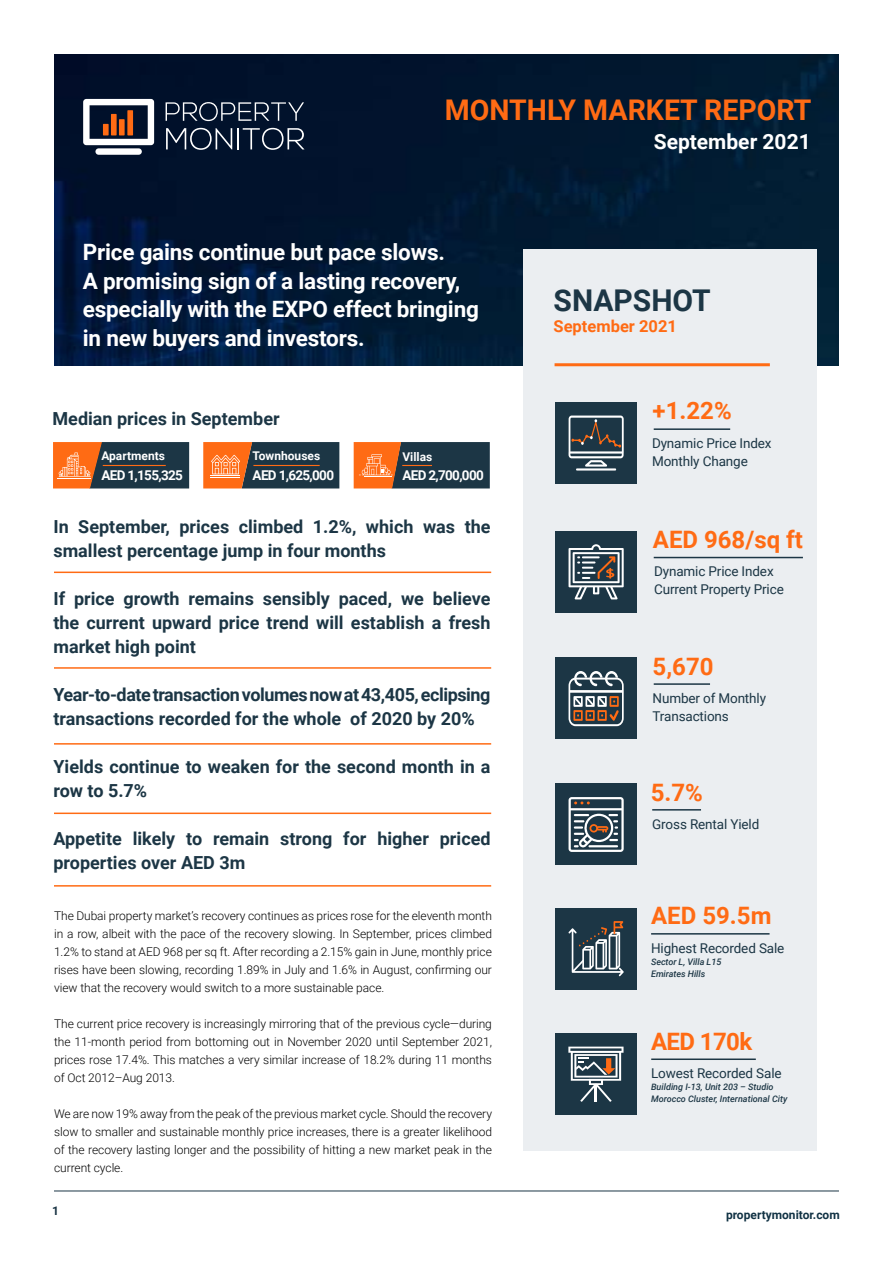
<style>
.page{position:relative;width:893px;height:1263px;background:#fff}
.page>*{position:absolute;margin:0;border:0;box-sizing:border-box;transform-origin:0 0}
.t1{font:700 30px "Roboto";color:#1c3645}
.t2{font:700 28.5px "Roboto";color:#ff6b14}
.t3{font:700 24px "Roboto";color:#ff6b14}
.t4{font:700 22.5px/28.5px "Roboto";letter-spacing:-.01em;color:#fff}
.t5{font:700 21px "Roboto";color:#fff}
.t6{font:700 18px/24px "Roboto";color:#1c3645}
.t7{font:700 18px/24px "Roboto";letter-spacing:-.025em;color:#1c3645}
.t8{font:700 16.5px "Roboto";color:#ff6b14}
.t9{font:13.5px/18px "Roboto";letter-spacing:-.01em;color:#1c3645}
.t10{font:700 13.5px "Roboto";letter-spacing:-.05em;color:#fff}
.t11{font:300 12px/18px "Roboto";letter-spacing:-.005em;color:#000;text-align:justify}
.t12{font:700 12px "Roboto";color:#fff}
.t13{font:700 12px "Roboto";color:#123345}
.t14{font:700 12px "Roboto";color:#1b3545}
.t15{font:italic 500 9px/12px "Roboto";color:#1c3645}
</style>
<div class="page">
<hr style="left:54px;top:1190px;width:785px;height:1px;background:#1b3545">
<img style="left:54px;top:54px;width:785px;height:311px">
<div style="left:524px;top:250px;width:293px;height:901px;background:#ebeef1"></div>
<hr style="left:555px;top:363px;width:215px;height:3px;background:#ff6b14">
<hr style="left:54px;top:572px;width:437px;height:1px;background:#ff6b14">
<hr style="left:54px;top:667px;width:437px;height:2px;background:#ff6b14">
<hr style="left:54px;top:743px;width:437px;height:2px;background:#ff6b14">
<hr style="left:54px;top:885px;width:437px;height:2px;background:#ff6b14">
<hr style="left:54px;top:812px;width:437px;height:2px;background:#ff6b14">
<div style="left:555px;top:402px;width:82px;height:82px;background:#1c3645"></div>
<div style="left:555px;top:531px;width:82px;height:82px;background:#1c3645"></div>
<div style="left:555px;top:784px;width:82px;height:81px;background:#1c3645"></div>
<div style="left:555px;top:658px;width:82px;height:81px;background:#1c3645"></div>
<div style="left:555px;top:908px;width:82px;height:81px;background:#1c3645"></div>
<div style="left:555px;top:1033px;width:82px;height:81px;background:#1c3645"></div>
<hr style="left:654px;top:428px;width:76px;height:2px;background:#1c3645">
<hr style="left:654px;top:557px;width:149px;height:1px;background:#1c3645">
<hr style="left:654px;top:683px;width:56px;height:2px;background:#1c3645">
<hr style="left:652px;top:809px;width:49px;height:1px;background:#1c3645">
<hr style="left:651px;top:933px;width:118px;height:1px;background:#1c3645">
<hr style="left:651px;top:1058px;width:105px;height:2px;background:#1c3645">
<svg style="left:568px;top:921px;width:56px;height:55px"></svg>
<svg style="left:568px;top:544px;width:56px;height:55px"></svg>
<svg style="left:569px;top:671px;width:55px;height:55px"></svg>
<svg style="left:568px;top:797px;width:56px;height:55px"></svg>
<hr style="left:576px;top:468px;width:40px;height:2px;background:#fff">
<svg style="left:568px;top:416px;width:56px;height:51px"></svg>
<div style="left:95px;top:148px;width:47px;height:7px;background:#fff;border-radius:3px"></div>
<svg style="left:83px;top:99px;width:71px;height:46px"></svg>
<div style="left:103px;top:124px;width:6px;height:11px;background:#ff6b14"></div>
<div style="left:127px;top:110px;width:6px;height:25px;background:#ff6b14"></div>
<div style="left:119px;top:119px;width:6px;height:16px;background:#ff6b14"></div>
<div style="left:111px;top:114px;width:6px;height:21px;background:#ff6b14"></div>
<svg style="left:166px;top:128px;width:66px;height:22px"></svg>
<hr style="left:237px;top:128px;width:2px;height:21px;background:#fff">
<svg style="left:243px;top:128px;width:61px;height:22px"></svg>
<svg style="left:166px;top:102px;width:138px;height:19px;background:#334055"></svg>
<svg style="left:568px;top:1046px;width:55px;height:56px"></svg>
<svg style="left:53px;top:442px;width:136px;height:46px;background:#644b3c"></svg>
<svg style="left:354px;top:442px;width:136px;height:46px;background:#644b3c"></svg>
<hr style="left:58px;top:478px;width:33px;height:1px;background:#fff">
<hr style="left:103px;top:465px;width:63px;height:1px;background:#ff6b14">
<hr style="left:402px;top:465px;width:30px;height:1px;background:#ff6b14">
<svg style="left:203px;top:442px;width:136px;height:46px;background:#684d3e"></svg>
<h2 class="t2" style="left:445px;top:90px;width:368px">MONTHLY MARKET REPORT</h2>
<h3 class="t5" style="left:654px;top:127px;width:159px">September 2021</h3>
<h3 class="t4" style="left:83px;top:237px;width:398px">Price gains continue but pace slows.<br>A promising sign of a lasting recovery, especially with the EXPO effect bringing in new buyers and investors.</h3>
<h3 class="t6" style="left:53px;top:406px;width:229px">Median prices in September</h3>
<p class="t12" style="left:101px;top:448px;width:65px">Apartments</p>
<p class="t10" style="left:101px;top:466px;width:83px">AED 1,155,325</p>
<p class="t12" style="left:253px;top:447px;width:69px">Townhouses</p>
<p class="t10" style="left:253px;top:465px;width:83px">AED 1,625,000</p>
<p class="t12" style="left:402px;top:448px;width:31px">Villas</p>
<p class="t10" style="left:402px;top:466px;width:83px">AED 2,700,000</p>
<h3 class="t6" style="left:53px;top:514px;width:439px">In September, prices climbed 1.2%, which was the smallest percentage jump in four months</h3>
<h3 class="t6" style="left:53px;top:586px;width:439px;text-align:justify">If price growth remains sensibly paced, we believe the current upward price trend will establish a fresh market high point</h3>
<h3 class="t7" style="left:53px;top:682px;width:439px">Year-to-date transaction volumes now at 43,405, eclipsing transactions recorded for the whole of 2020 by 20%</h3>
<h3 class="t6" style="left:53px;top:754px;width:439px">Yields continue to weaken for the second month in a row to 5.7%</h3>
<h3 class="t6" style="left:53px;top:826px;width:439px">Appetite likely to remain strong for higher priced properties over AED 3m</h3>
<p class="t11" style="left:54px;top:906px;width:439px">The Dubai property market’s recovery continues as prices rose for the eleventh month in a row, albeit with the pace of the recovery slowing. In September, prices climbed 1.2% to stand at AED 968 per sq ft. After recording a 2.15% gain in June, monthly price rises have been slowing, recording 1.89% in July and 1.6% in August, confirming our view that the recovery would switch to a more sustainable pace.</p>
<p class="t11" style="left:54px;top:1014px;width:439px">The current price recovery is increasingly mirroring that of the previous cycle—during the 11-month period from bottoming out in November 2020 until September 2021, prices rose 17.4%. This matches a very similar increase of 18.2% during 11 months of Oct 2012–Aug 2013.</p>
<p class="t11" style="left:54px;top:1104px;width:439px">We are now 19% away from the peak of the previous market cycle. Should the recovery slow to smaller and sustainable monthly price increases, there is a greater likelihood of the recovery lasting longer and the possibility of hitting a new market peak in the current cycle.</p>
<h1 class="t1" style="left:554px;top:279px;width:159px">SNAPSHOT</h1>
<h3 class="t8" style="left:554px;top:314px;width:125px">September 2021</h3>
<h3 class="t3" style="left:653px;top:394px;width:81px">+1.22%</h3>
<p class="t9" style="left:652px;top:434px;width:121px">Dynamic Price Index<br>Monthly Change</p>
<h3 class="t3" style="left:653px;top:523px;width:152px">AED 968/sq ft</h3>
<p class="t9" style="left:654px;top:562px;width:131px">Dynamic Price Index<br>Current Property Price</p>
<h3 class="t3" style="left:653px;top:649px;width:62px">5,670</h3>
<p class="t9" style="left:652px;top:689px;width:115px">Number of Monthly<br>Transactions</p>
<h3 class="t3" style="left:651px;top:775px;width:54px">5.7%</h3>
<p class="t9" style="left:652px;top:815px;width:109px">Gross Rental Yield</p>
<h3 class="t3" style="left:651px;top:899px;width:122px">AED 59.5m</h3>
<p class="t9" style="left:651px;top:938px;width:135px">Highest Recorded Sale</p>
<p class="t15" style="left:651px;top:955px;width:72px">Sector L, Villa L15<br>Emirates Hills</p>
<h3 class="t3" style="left:651px;top:1025px;width:103px">AED 170k</h3>
<p class="t9" style="left:651px;top:1064px;width:132px">Lowest Recorded Sale</p>
<p class="t15" style="left:651px;top:1081px;width:138px">Building I-13, Unit 203 – Studio<br>Morocco Cluster, International City</p>
<p class="t14" style="left:52px;top:1202px;width:8px">1</p>
<p class="t13" style="left:726px;top:1206px;width:115px">propertymonitor.com</p>
</div>
